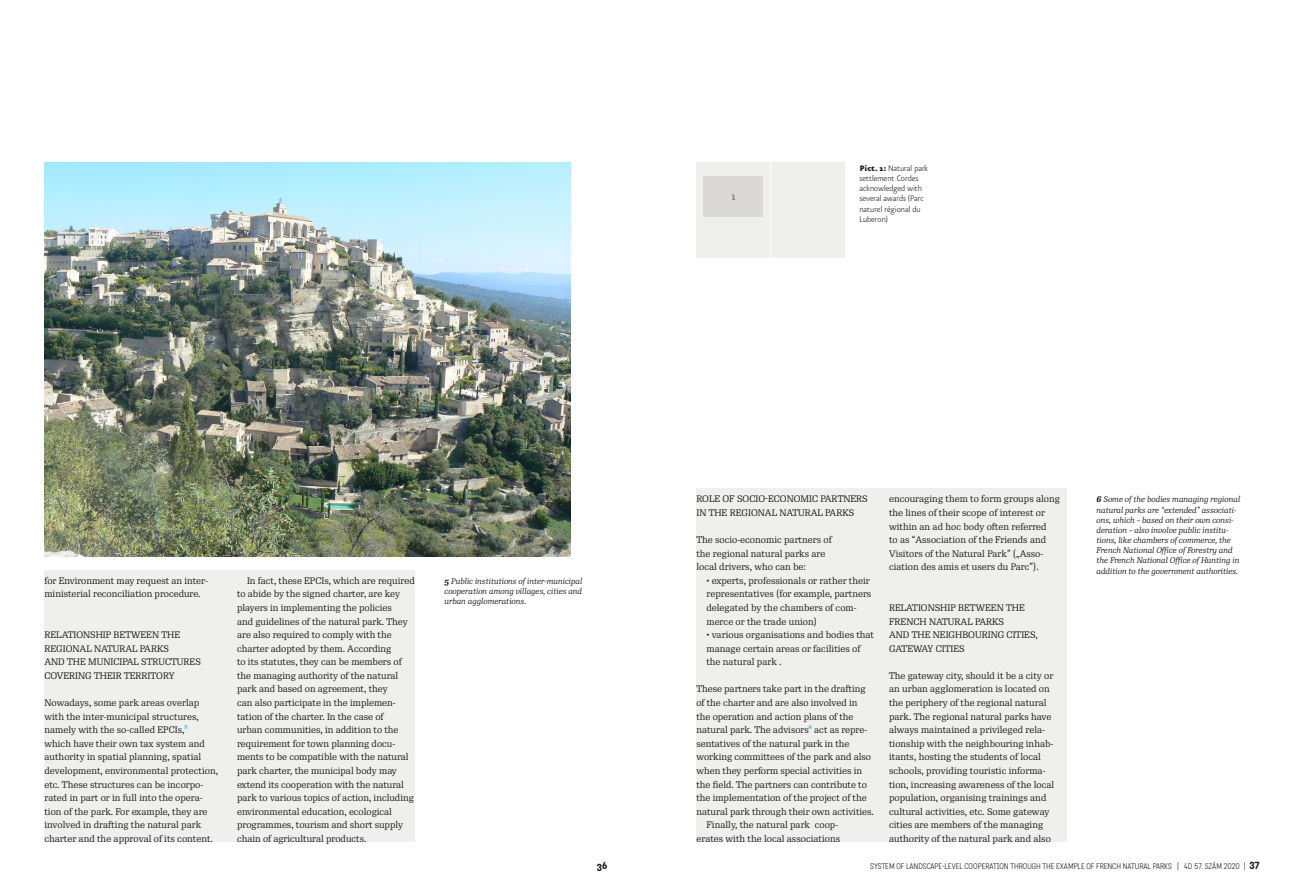
<style>
.page{position:relative;width:1304px;height:896px;background:#fff}
.page>*{position:absolute;margin:0;border:0;box-sizing:border-box;transform-origin:0 0}
.t1{font:500 10px "Katarine Std";color:#231f20}
.t2{font:300 9.6px/10.2px "Eureka Sans Pro";color:#231f20}
.Icon_Nums{font:900 9.6px "Eureka Sans Pro";color:#8c8881}
.First_Par_EN{font:9.2px/13.6px "Re Public Std";letter-spacing:-.005em;color:#231f20}
.In_Text_TITLE{font:9.2px/13.6px "Re Public Std";color:#231f20}
.List_EN{font:9.2px/13.6px "Re Public Std";color:#231f20}
.Notes{font:italic 8px/10.2px "Re Public Std";color:#231f20}
.t3{font:300 8px "Katarine Std";color:#231f20}
.s1{font-weight:900}
.s2{color:#00aeef}
.s3{font-weight:500}
.s4{font-weight:500;font-size:10px}
</style>
<div class="page">
<div style="left:44px;top:570px;width:371px;height:272px;background:#efefed"></div>
<div style="left:696px;top:489px;width:371px;height:353px;background:#efefed"></div>
<img style="left:44px;top:163px;width:526px;height:394px">
<div style="left:696px;top:163px;width:149px;height:95px;background:#efefed"></div>
<hr style="left:770px;top:163px;width:1px;height:95px;background:#fff">
<div style="left:704px;top:176px;width:59px;height:41px;background:#dbd9d6"></div>
<p class="Icon_Nums" style="left:732px;top:192px;width:5px">1</p>
<p class="t2" style="left:859px;top:163px;width:70px"><span class="s1">Pict. 1:</span> Natural park settlement Cordes acknowledged with several awards (Parc naturel régional du<br>Luberon)</p>
<p class="First_Par_EN" style="left:44px;top:574px;width:165px">for Environment may request an inter&shy;ministerial reconciliation procedure.</p>
<p class="In_Text_TITLE" style="left:44px;top:628px;width:158px">RELATIONSHIP BETWEEN THE<br>REGIONAL NATURAL PARKS<br>AND THE MUNICIPAL STRUCTURES<br>COVERING THEIR TERRITORY</p>
<p class="First_Par_EN" style="left:44px;top:696px;width:175px">Nowadays, some park areas overlap with the inter-municipal structures, namely with the so-called EPCIs,<span class="s2">5<br></span>which have their own tax system and authority in spatial planning, spatial development, environmental protection, etc. These structures can be incorpo&shy;rated in part or in full into the opera&shy;tion of the park. For example, they are involved in drafting the natural park charter and the approval of its content.</p>
<p class="First_Par_EN" style="left:237px;top:574px;width:179px;text-indent:10px">In fact, these EPCIs, which are required to abide by the signed charter, are key players in implementing the policies<br>and guidelines of the natural park. They are also required to comply with the charter adopted by them. According<br>to its statutes, they can be members of the managing authority of the natural park and based on agreement, they<br>can also participate in the implemen&shy;tation of the charter. In the case of<br>urban communities, in addition to the requirement for town planning docu&shy;ments to be compatible with the natural park charter, the municipal body may extend its cooperation with the natural park to various topics of action, including environmental education, ecological programmes, tourism and short supply chain of agricultural products.</p>
<p class="Notes" style="left:445px;top:576px;width:139px;text-align:justify"><span class="s3">5</span> Public institutions of inter-municipal cooperation among villages, cities and urban agglomerations.</p>
<p class="t1" style="left:597px;top:858px;width:12px">36</p>
<p class="In_Text_TITLE" style="left:696px;top:492px;width:173px">ROLE OF SOCIO-ECONOMIC PARTNERS<br>IN THE REGIONAL NATURAL PARKS</p>
<p class="First_Par_EN" style="left:696px;top:533px;width:137px">The socio-economic partners of the regional natural parks are local drivers, who can be:</p>
<p class="List_EN" style="left:706px;top:574px;width:166px">• experts, professionals or rather their representatives (for example, partners delegated by the chambers of com&shy;merce or the trade union)</p>
<p class="List_EN" style="left:706px;top:628px;width:169px">• various organisations and bodies that manage certain areas or facilities of the natural park .</p>
<p class="First_Par_EN" style="left:696px;top:682px;width:179px">These partners take part in the drafting of the charter and are also involved in<br>the operation and action plans of the natural park. The advisors<span class="s2">6</span> act as repre&shy;sentatives of the natural park in the working committees of the park and also when they perform special activities in the field. The partners can contribute to the implementation of the project of the natural park through their own activities.</p>
<p class="First_Par_EN" style="left:696px;top:818px;width:145px;text-align:right">Finally, the natural park coop&shy;erates with the local associations</p>
<p class="First_Par_EN" style="left:889px;top:492px;width:172px">encouraging them to form groups along the lines of their scope of interest or within an ad hoc body often referred<br>to as “Association of the Friends and Visitors of the Natural Park” („Asso&shy;ciation des amis et users du Parc”).</p>
<p class="In_Text_TITLE" style="left:889px;top:601px;width:150px">RELATIONSHIP BETWEEN THE<br>FRENCH NATURAL PARKS<br>AND THE NEIGHBOURING CITIES,<br>GATEWAY CITIES</p>
<p class="First_Par_EN" style="left:889px;top:669px;width:167px">The gateway city, should it be a city or an urban agglomeration is located on the periphery of the regional natural park. The regional natural parks have always maintained a privileged rela&shy;tionship with the neighbouring inhab&shy;itants, hosting the students of local schools, providing touristic informa&shy;tion, increasing awareness of the local population, organising trainings and cultural activities, etc. Some gateway cities are members of the managing authority of the natural park and also</p>
<p class="Notes" style="left:1096px;top:494px;width:145px"><span class="s3">6</span> Some of the bodies managing regional natural parks are “extended” associati&shy;ons, which – based on their own consi&shy;deration – also involve public institu&shy;tions, like chambers of commerce, the French National Office of Forestry and the French National Office of Hunting in addition to the government authorities.</p>
<p class="t3" style="left:870px;top:861px;width:391px">SYSTEM OF LANDSCAPE-LEVEL COOPERATION THROUGH THE EXAMPLE OF FRENCH NATURAL PARKS | 4D 57. SZÁM 2020 | <span class="s4">37</span></p>
</div>
